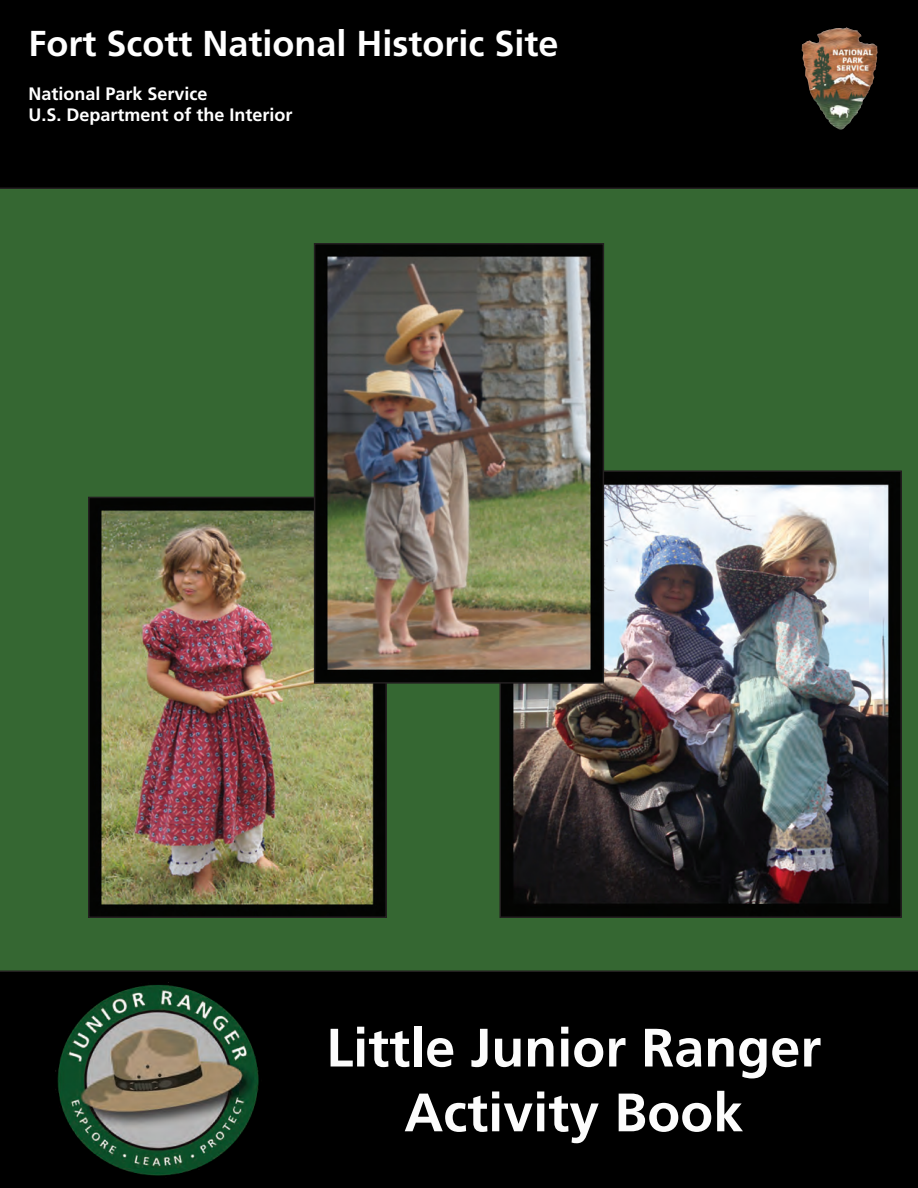
<style>
.page{position:relative;width:918px;height:1188px;background:#fff}
.page>*{position:absolute;margin:0;border:0;box-sizing:border-box;transform-origin:0 0}
.t1{font:700 54px/64.8px "Frutiger LT Std";color:#fcfcfc;text-align:center}
.t2{font:700 36px "Frutiger LT Std";color:#fff}
.t3{font:700 18px/21.6px "Frutiger LT Std";color:#fff}
</style>
<div class="page">
<div style="left:0;top:189px;width:918px;height:783px;background:#356732"></div>
<div style="left:0;top:0;width:918px;height:189px;background:#000"></div>
<img style="left:802px;top:27px;width:52px;height:103px">
<div style="left:0;top:972px;width:918px;height:216px;background:#000"></div>
<img style="left:55px;top:985px;width:204px;height:191px">
<img style="left:503px;top:473px;width:396px;height:442px">
<div style="left:500px;top:470px;width:402px;height:448px;border:2px solid #231f20"></div>
<img style="left:91px;top:500px;width:293px;height:415px">
<div style="left:88px;top:497px;width:299px;height:421px;border:2px solid #231f20"></div>
<img style="left:317px;top:246px;width:284px;height:435px">
<div style="left:314px;top:243px;width:290px;height:441px;border:2px solid #231f20"></div>
<p class="t2" style="left:28px;top:23px;width:532px">Fort Scott National Historic Site</p>
<p class="t3" style="left:28px;top:83px;width:266px">National Park Service<br>U.S. Department of the Interior</p>
<h1 class="t1" style="left:326px;top:1016px;width:497px">Little Junior Ranger<br>Activity Book</h1>
</div>
